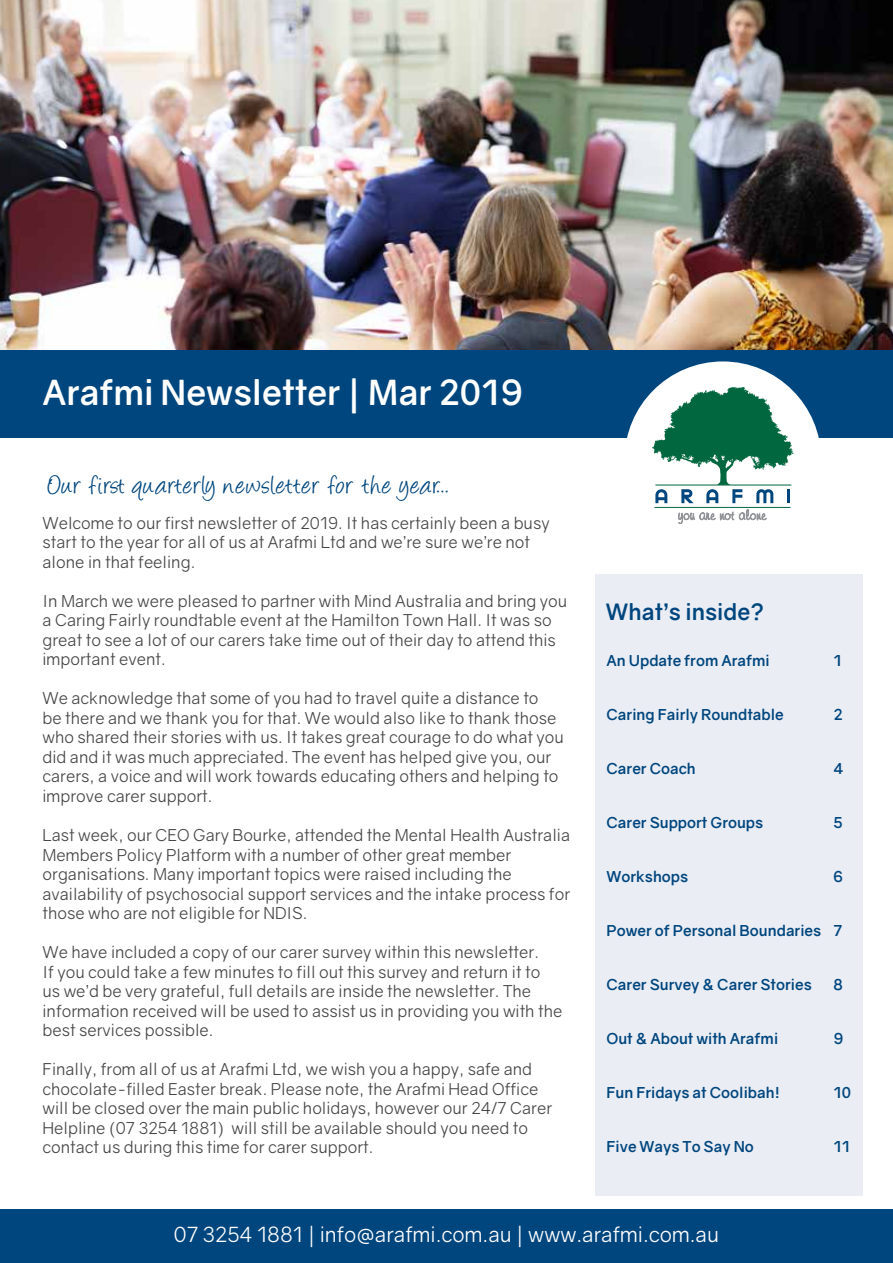
<style>
.page{position:relative;width:893px;height:1263px;background:#fff}
.page>*{position:absolute;margin:0;border:0;box-sizing:border-box;transform-origin:0 0}
.t1{font:700 34.5px "Gravity";color:#fff}
.t2{font:30px "Angelina";letter-spacing:.045em;color:#00467e}
.t3{font:700 22.5px "Gravity";color:#00467e}
.t4{font:21px "Gravity";color:#fff}
.t5{font:16.5px/19.5px "Gravity";color:#464547}
.t6{font:700 15px "Gravity";color:#00467e}
</style>
<div class="page">
<img style="left:0;top:0;width:893px;height:351px">
<div style="left:0;top:1209px;width:893px;height:54px;background:#00467e"></div>
<div style="left:0;top:351px;width:893px;height:87px;background:#00467e"></div>
<div style="left:625px;top:361px;width:196px;height:197px;background:#fff;border-radius:50%"></div>
<svg style="left:652px;top:387px;width:142px;height:116px"></svg>
<hr style="left:787px;top:489px;width:3px;height:14px;background:#00467e">
<hr style="left:654px;top:507px;width:136px;height:1px;background:#00673e">
<svg style="left:678px;top:509px;width:89px;height:15px"></svg>
<div style="left:595px;top:574px;width:268px;height:622px;background:#eaedf4"></div>
<h1 class="t1" style="left:43px;top:371px;width:482px">Arafmi Newsletter | Mar 2019</h1>
<h2 class="t2" style="left:48px;top:473px;width:402px">Our first quarterly newsletter for the year...</h2>
<p class="t5" style="left:43px;top:513px;width:509px">Welcome to our first newsletter of 2019. It has certainly been a busy start to the year for all of us at Arafmi Ltd and we’re sure we’re not alone in that feeling.</p>
<p class="t5" style="left:43px;top:591px;width:526px">In March we were pleased to partner with Mind Australia and bring you a Caring Fairly roundtable event at the Hamilton Town Hall. It was so great to see a lot of our carers take time out of their day to attend this important event.</p>
<p class="t5" style="left:43px;top:689px;width:523px">We acknowledge that some of you had to travel quite a distance to<br>be there and we thank you for that. We would also like to thank those who shared their stories with us. It takes great courage to do what you did and it was much appreciated. The event has helped give you, our carers, a voice and will work towards educating others and helping to improve carer support.</p>
<p class="t5" style="left:43px;top:825px;width:529px">Last week, our CEO Gary Bourke, attended the Mental Health Australia Members Policy Platform with a number of other great member organisations. Many important topics were raised including the availability of psychosocial support services and the intake process for those who are not eligible for NDIS.</p>
<p class="t5" style="left:43px;top:942px;width:521px">We have included a copy of our carer survey within this newsletter.<br>If you could take a few minutes to fill out this survey and return it to<br>us we’d be very grateful, full details are inside the newsletter. The information received will be used to assist us in providing you with the best services possible.</p>
<p class="t5" style="left:43px;top:1059px;width:511px">Finally, from all of us at Arafmi Ltd, we wish you a happy, safe and chocolate-filled Easter break. Please note, the Arafmi Head Office will be closed over the main public holidays, however our 24/7 Carer Helpline (07 3254 1881) will still be available should you need to contact us during this time for carer support.</p>
<h3 class="t3" style="left:606px;top:597px;width:159px">What’s inside?</h3>
<p class="t6" style="left:606px;top:651px;width:165px">An Update from Arafmi</p>
<p class="t6" style="left:606px;top:705px;width:179px">Caring Fairly Roundtable</p>
<p class="t6" style="left:606px;top:759px;width:91px">Carer Coach</p>
<p class="t6" style="left:833px;top:651px;width:10px">1</p>
<p class="t6" style="left:833px;top:705px;width:11px">2</p>
<p class="t6" style="left:833px;top:759px;width:12px">4</p>
<p class="t6" style="left:606px;top:813px;width:158px">Carer Support Groups</p>
<p class="t6" style="left:606px;top:867px;width:83px">Workshops</p>
<p class="t6" style="left:606px;top:921px;width:216px">Power of Personal Boundaries</p>
<p class="t6" style="left:833px;top:813px;width:11px">5</p>
<p class="t6" style="left:833px;top:867px;width:11px">6</p>
<p class="t6" style="left:833px;top:921px;width:10px">7</p>
<p class="t6" style="left:606px;top:975px;width:207px">Carer Survey &amp; Carer Stories</p>
<p class="t6" style="left:606px;top:1029px;width:173px">Out &amp; About with Arafmi</p>
<p class="t6" style="left:606px;top:1083px;width:175px">Fun Fridays at Coolibah!</p>
<p class="t6" style="left:606px;top:1137px;width:149px">Five Ways To Say No</p>
<p class="t6" style="left:833px;top:975px;width:11px">8</p>
<p class="t6" style="left:833px;top:1029px;width:11px">9</p>
<p class="t6" style="left:833px;top:1083px;width:19px">10</p>
<p class="t6" style="left:833px;top:1137px;width:18px">11</p>
<p class="t4" style="left:174px;top:1222px;width:547px">07 3254 1881 | info@arafmi.com.au | www.arafmi.com.au</p>
</div>
